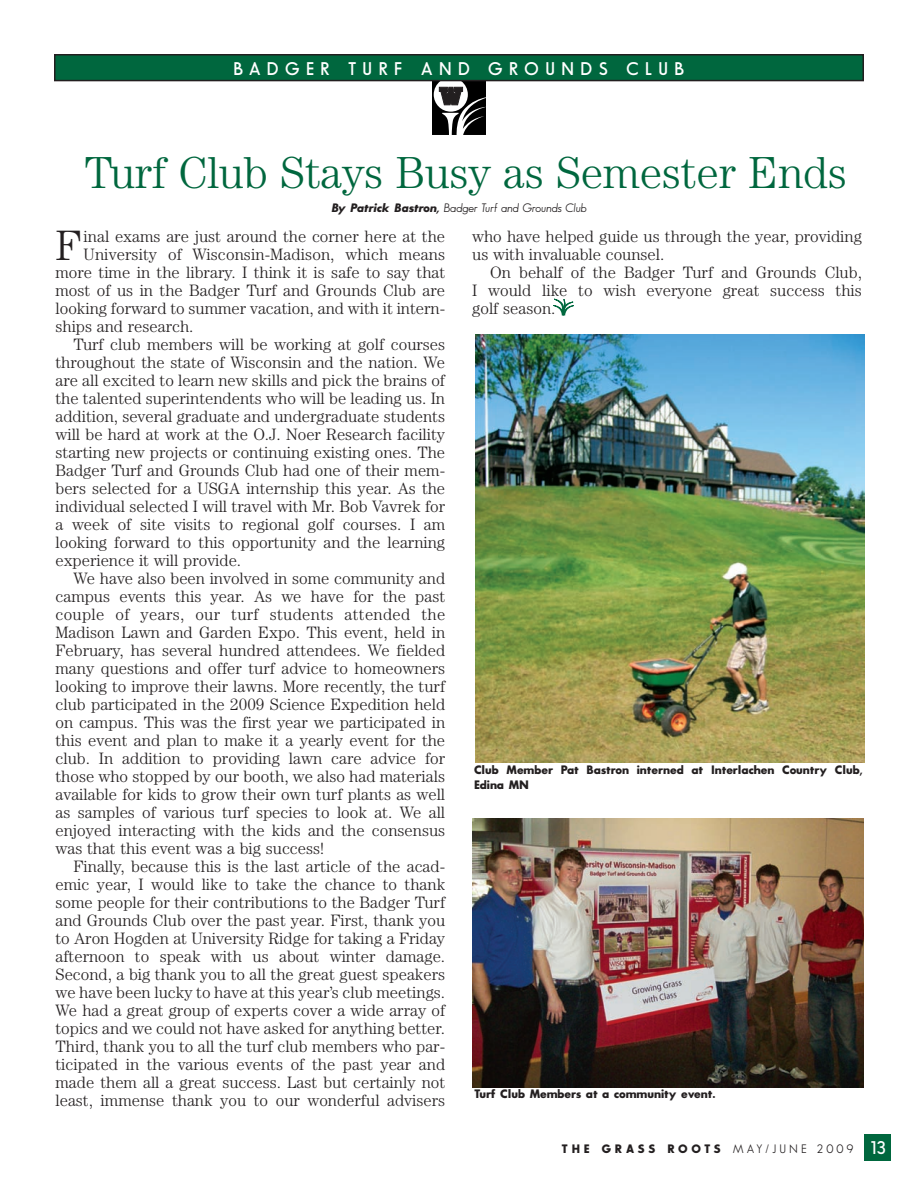
<style>
.page{position:relative;width:918px;height:1188px;background:#fff}
.page>*{position:absolute;margin:0;border:0;box-sizing:border-box;transform-origin:0 0}
.t1{font:300 45px "Century";letter-spacing:-.005em;color:#00673e}
.t2{font:300 42.6px "Century";color:#231f20}
.t3{font:600 18px "Sans Serif FLF";letter-spacing:.355em;color:#fff}
.t4{font:300 16.5px "Century";color:#231f20}
.t5{font:300 16.5px "Century";letter-spacing:.02em;color:#231f20}
.t6{font:700 12px/15px "Sans Serif FLF";color:#231f20}
.t7{font:italic 12px "Sans Serif FLF";color:#231f20}
.t8{font:700 12px "Sans Serif FLF";letter-spacing:.31em;color:#231f20}
.s1{font-weight:700}
.s2{font-weight:400}
.s3{font-weight:600;font-size:18px;color:#fff}
</style>
<div class="page">
<div style="left:864px;top:1134px;width:27px;height:27px;background:#00673e"></div>
<svg style="left:432px;top:81px;width:54px;height:54px"></svg>
<div style="left:55px;top:55px;width:808px;height:26px;background:#00673e"></div>
<div style="left:54px;top:54px;width:810px;height:27px;border:2px solid #231f20"></div>
<svg style="left:553px;top:299px;width:21px;height:16px"></svg>
<img style="left:476px;top:334px;width:388px;height:429px">
<img style="left:472px;top:819px;width:392px;height:268px">
<p class="t3" style="left:233px;top:61px;width:453px">BADGER TURF AND GROUNDS CLUB</p>
<p class="t1" style="left:84px;top:157px;width:764px">Turf Club Stays Busy as Semester Ends</p>
<p class="t7" style="left:331px;top:203px;width:257px"><span class="s1">By Patrick Bastron,</span> Badger Turf and Grounds Club</p>
<p class="t2" style="left:55px;top:231px;width:28px">F</p>
<p class="t4" style="left:84px;top:231px;width:363px">inal exams are just around the corner here at the</p>
<p class="t4" style="left:84px;top:249px;width:363px">University of Wisconsin-Madison, which means</p>
<p class="t4" style="left:56px;top:267px;width:391px">more time in the library. I think it is safe to say that</p>
<p class="t4" style="left:56px;top:285px;width:391px">most of us in the Badger Turf and Grounds Club are</p>
<p class="t4" style="left:56px;top:303px;width:391px">looking forward to summer vacation, and with it intern-</p>
<p class="t4" style="left:56px;top:321px;width:140px">ships and research.</p>
<p class="t4" style="left:74px;top:339px;width:373px">Turf club members will be working at golf courses</p>
<p class="t4" style="left:56px;top:357px;width:391px">throughout the state of Wisconsin and the nation. We</p>
<p class="t4" style="left:56px;top:375px;width:391px">are all excited to learn new skills and pick the brains of</p>
<p class="t4" style="left:56px;top:393px;width:391px">the talented superintendents who will be leading us. In</p>
<p class="t4" style="left:56px;top:411px;width:391px">addition, several graduate and undergraduate students</p>
<p class="t4" style="left:56px;top:429px;width:391px">will be hard at work at the O.J. Noer Research facility</p>
<p class="t4" style="left:56px;top:447px;width:391px">starting new projects or continuing existing ones. The</p>
<p class="t4" style="left:56px;top:465px;width:391px">Badger Turf and Grounds Club had one of their mem-</p>
<p class="t4" style="left:56px;top:483px;width:391px">bers selected for a USGA internship this year. As the</p>
<p class="t4" style="left:56px;top:501px;width:391px">individual selected I will travel with Mr. Bob Vavrek for</p>
<p class="t4" style="left:56px;top:519px;width:391px">a week of site visits to regional golf courses. I am</p>
<p class="t4" style="left:56px;top:537px;width:391px">looking forward to this opportunity and the learning</p>
<p class="t4" style="left:56px;top:555px;width:187px">experience it will provide.</p>
<p class="t4" style="left:74px;top:573px;width:373px">We have also been involved in some community and</p>
<p class="t4" style="left:56px;top:591px;width:391px">campus events this year. As we have for the past</p>
<p class="t5" style="left:56px;top:609px;width:391px">couple of years, our turf students attended the</p>
<p class="t4" style="left:56px;top:627px;width:391px">Madison Lawn and Garden Expo. This event, held in</p>
<p class="t4" style="left:56px;top:645px;width:391px">February, has several hundred attendees. We fielded</p>
<p class="t4" style="left:56px;top:663px;width:391px">many questions and offer turf advice to homeowners</p>
<p class="t4" style="left:56px;top:681px;width:391px">looking to improve their lawns. More recently, the turf</p>
<p class="t4" style="left:56px;top:699px;width:391px">club participated in the 2009 Science Expedition held</p>
<p class="t4" style="left:56px;top:717px;width:391px">on campus. This was the first year we participated in</p>
<p class="t4" style="left:56px;top:735px;width:391px">this event and plan to make it a yearly event for the</p>
<p class="t4" style="left:56px;top:753px;width:391px">club. In addition to providing lawn care advice for</p>
<p class="t4" style="left:56px;top:771px;width:391px">those who stopped by our booth, we also had materials</p>
<p class="t4" style="left:56px;top:789px;width:391px">available for kids to grow their own turf plants as well</p>
<p class="t4" style="left:56px;top:807px;width:391px">as samples of various turf species to look at. We all</p>
<p class="t4" style="left:56px;top:825px;width:391px">enjoyed interacting with the kids and the consensus</p>
<p class="t4" style="left:56px;top:843px;width:270px">was that this event was a big success!</p>
<p class="t4" style="left:74px;top:861px;width:373px">Finally, because this is the last article of the acad-</p>
<p class="t4" style="left:56px;top:879px;width:391px">emic year, I would like to take the chance to thank</p>
<p class="t4" style="left:56px;top:897px;width:391px">some people for their contributions to the Badger Turf</p>
<p class="t4" style="left:56px;top:915px;width:391px">and Grounds Club over the past year. First, thank you</p>
<p class="t4" style="left:56px;top:933px;width:391px">to Aron Hogden at University Ridge for taking a Friday</p>
<p class="t4" style="left:56px;top:951px;width:391px">afternoon to speak with us about winter damage.</p>
<p class="t4" style="left:56px;top:969px;width:391px">Second, a big thank you to all the great guest speakers</p>
<p class="t4" style="left:56px;top:987px;width:391px">we have been lucky to have at this year’s club meetings.</p>
<p class="t4" style="left:56px;top:1005px;width:391px">We had a great group of experts cover a wide array of</p>
<p class="t4" style="left:56px;top:1023px;width:391px">topics and we could not have asked for anything better.</p>
<p class="t4" style="left:56px;top:1041px;width:391px">Third, thank you to all the turf club members who par-</p>
<p class="t4" style="left:56px;top:1059px;width:391px">ticipated in the various events of the past year and</p>
<p class="t4" style="left:56px;top:1077px;width:391px">made them all a great success. Last but certainly not</p>
<p class="t4" style="left:56px;top:1095px;width:391px">least, immense thank you to our wonderful advisers</p>
<p class="t4" style="left:472px;top:231px;width:391px">who have helped guide us through the year, providing</p>
<p class="t4" style="left:472px;top:249px;width:194px">us with invaluable counsel.</p>
<p class="t4" style="left:490px;top:267px;width:373px">On behalf of the Badger Turf and Grounds Club,</p>
<p class="t4" style="left:472px;top:285px;width:391px">I would like to wish everyone great success this</p>
<p class="t4" style="left:472px;top:303px;width:85px">golf season.</p>
<p class="t6" style="left:474px;top:763px;width:390px">Club Member Pat Bastron interned at Interlachen Country Club,<br>Edina MN</p>
<p class="t6" style="left:474px;top:1087px;width:243px">Turf Club Members at a community event.</p>
<p class="t8" style="left:562px;top:1144px;width:326px">THE GRASS ROOTS <span class="s2">MAY/JUNE 2009</span> <span class="s3">13</span></p>
</div>
